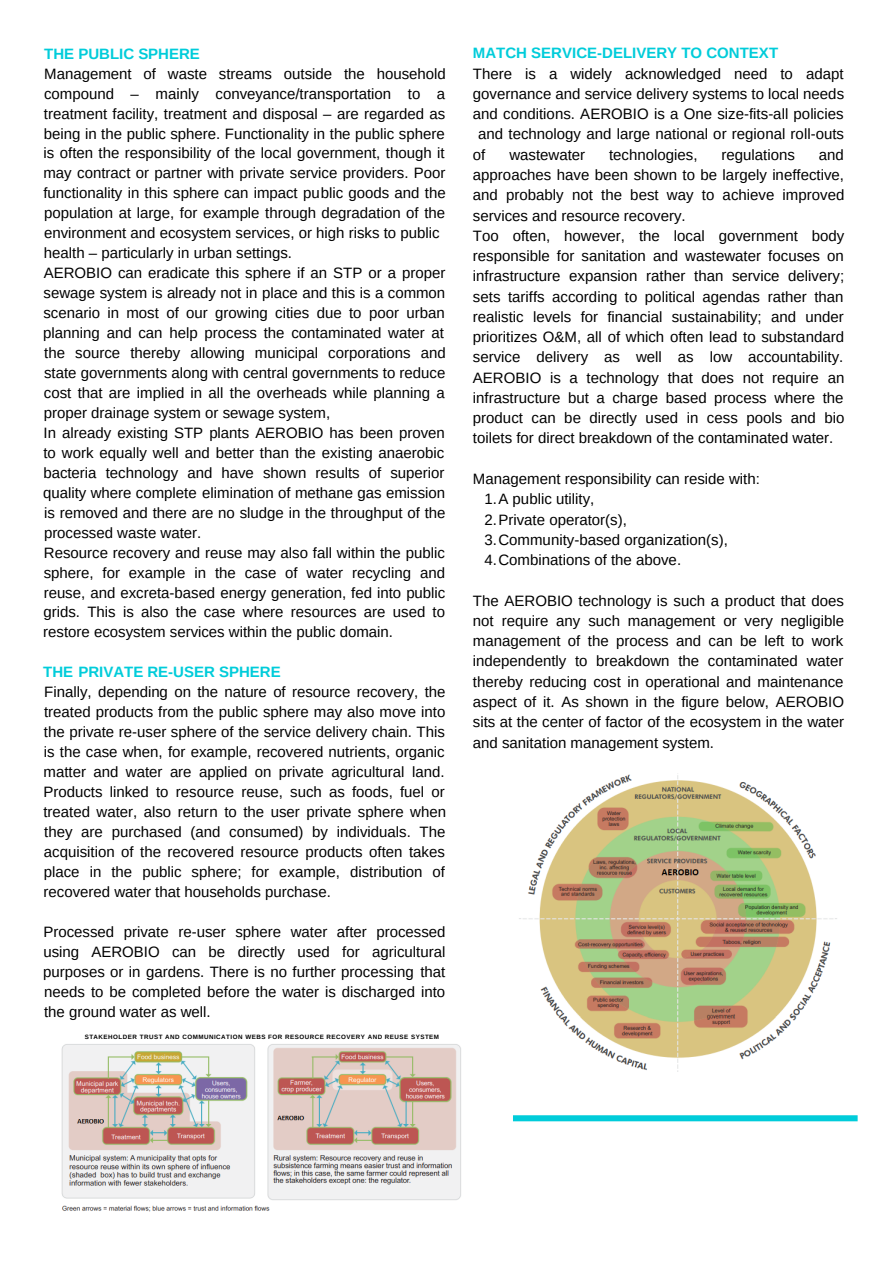
<style>
.page{position:relative;width:893px;height:1263px;background:#fff}
.page>*{position:absolute;margin:0;border:0;box-sizing:border-box;transform-origin:0 0}
.t1{font:15px/20px "Arimo";color:#000}
.t2{font:700 15px "Arimo";color:#00ccda}
.t3{font:700 6.3px "Arimo";letter-spacing:.08em;color:#000}
.s1{font-weight:700;color:#00ccda}
</style>
<div class="page">
<img style="left:519px;top:774px;width:318px;height:297px">
<img style="left:61px;top:1044px;width:400px;height:168px">
<svg style="left:513px;top:1115px;width:345px;height:6px;background:#0bcedb"></svg>
<p class="t1" style="left:43px;top:44px;width:404px"><span class="s1">THE PUBLIC SPHERE<br></span>Management of waste streams outside the household compound – mainly conveyance/transportation to a treatment facility, treatment and disposal – are regarded as being in the public sphere. Functionality in the public sphere is often the responsibility of the local government, though it may contract or partner with private service providers. Poor functionality in this sphere can impact public goods and the population at large, for example through degradation of the environment and ecosystem services, or high risks to public health – particularly in urban settings.<br>AEROBIO can eradicate this sphere if an STP or a proper sewage system is already not in place and this is a common scenario in most of our growing cities due to poor urban planning and can help process the contaminated water at the source thereby allowing municipal corporations and state governments along with central governments to reduce cost that are implied in all the overheads while planning a proper drainage system or sewage system,<br>In already existing STP plants AEROBIO has been proven to work equally well and better than the existing anaerobic bacteria technology and have shown results of superior quality where complete elimination of methane gas emission is removed and there are no sludge in the throughput of the processed waste water.<br>Resource recovery and reuse may also fall within the public sphere, for example in the case of water recycling and reuse, and excreta-based energy generation, fed into public grids. This is also the case where resources are used to restore ecosystem services within the public domain.</p>
<p class="t1" style="left:43px;top:662px;width:404px"><span class="s1">THE PRIVATE RE-USER SPHERE<br></span>Finally, depending on the nature of resource recovery, the treated products from the public sphere may also move into the private re-user sphere of the service delivery chain. This is the case when, for example, recovered nutrients, organic matter and water are applied on private agricultural land.<br>Products linked to resource reuse, such as foods, fuel or treated water, also return to the user private sphere when they are purchased (and consumed) by individuals. The acquisition of the recovered resource products often takes place in the public sphere; for example, distribution of recovered water that households purchase.</p>
<p class="t1" style="left:43px;top:922px;width:404px;text-align:justify">Processed private re-user sphere water after processed using AEROBIO can be directly used for agricultural purposes or in gardens. There is no further processing that needs to be completed before the water is discharged into the ground water as well.</p>
<p class="t3" style="left:85px;top:1033px;width:356px">STAKEHOLDER TRUST AND COMMUNICATION WEBS FOR RESOURCE RECOVERY AND REUSE SYSTEM</p>
<p class="t2" style="left:473px;top:43px;width:307px">MATCH SERVICE-DELIVERY TO CONTEXT</p>
<p class="t1" style="left:473px;top:64px;width:372px">There is a widely acknowledged need to adapt</p>
<p class="t1" style="left:473px;top:84px;width:373px">governance and service delivery systems to local needs</p>
<p class="t1" style="left:473px;top:104px;width:372px">and conditions. AEROBIO is a One size-fits-all policies</p>
<p class="t1" style="left:478px;top:124px;width:367px">and technology and large national or regional roll-outs</p>
<p class="t1" style="left:473px;top:145px;width:14px">of</p>
<p class="t1" style="left:509px;top:145px;width:77px">wastewater</p>
<p class="t1" style="left:609px;top:145px;width:90px">technologies,</p>
<p class="t1" style="left:721px;top:145px;width:75px">regulations</p>
<p class="t1" style="left:473px;top:145px;width:373px;text-indent:346px">and approaches have been shown to be largely ineffective, and probably not the best way to achieve improved services and resource recovery.<br>Too often, however, the local government body responsible for sanitation and wastewater focuses on infrastructure expansion rather than service delivery; sets tariffs according to political agendas rather than realistic levels for financial sustainability; and under prioritizes O&amp;M, all of which often lead to substandard service delivery as well as low accountability.<br>AEROBIO is a technology that does not require an infrastructure but a charge based process where the product can be directly used in cess pools and bio toilets for direct breakdown of the contaminated water.</p>
<p class="t1" style="left:473px;top:469px;width:288px">Management responsibility can reside with:</p>
<p class="t1" style="left:484px;top:489px;width:245px">1.A public utility,<br>2.Private operator(s),<br>3.Community-based organization(s),<br>4.Combinations of the above.</p>
<p class="t1" style="left:473px;top:590px;width:373px;text-align:justify">The AEROBIO technology is such a product that does not require any such management or very negligible management of the process and can be left to work independently to breakdown the contaminated water thereby reducing cost in operational and maintenance aspect of it. As shown in the figure below, AEROBIO sits at the center of factor of the ecosystem in the water and sanitation management system.</p>
</div>
